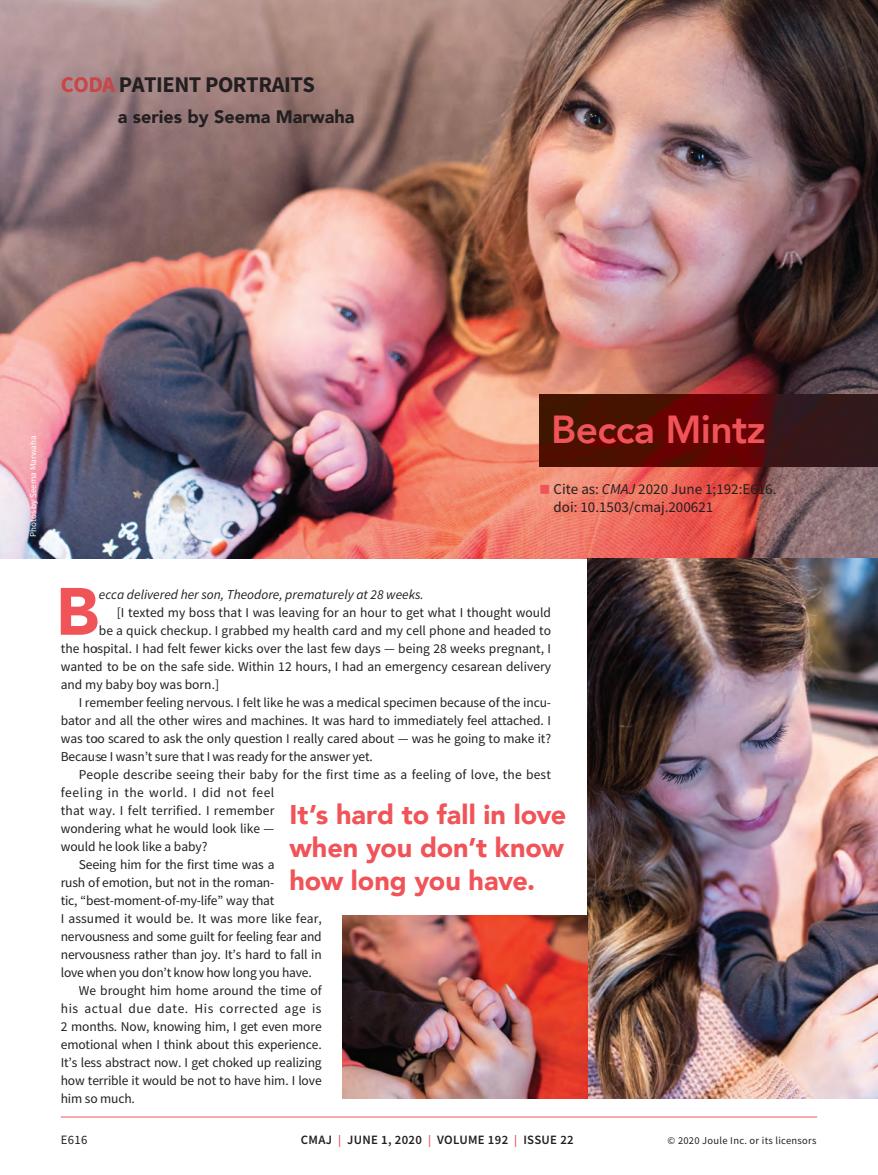
<style>
.page{position:relative;width:878px;height:1175px;background:#fff}
.page>*{position:absolute;margin:0;border:0;box-sizing:border-box;transform-origin:0 0}
.t1{font:900 66.15px "Avenir";color:#f05458}
.t2{font:800 39px "Avenir";letter-spacing:-.015em;color:#f05458}
.t3{font:900 27px/33px "Avenir";letter-spacing:-.005em;color:#f05458;text-align:justify}
.t4{font:700 22.5px "Source Sans Pro";letter-spacing:-.02em;color:#231f20}
.t5{font:900 18px "Avenir";color:#231f20}
.t6{font:15px/18px "Source Sans Pro";color:#231f20}
.t7{font:13.5px "Source Sans Pro";letter-spacing:-.01em;color:#231f20}
.t8{font:13.5px "Source Sans Pro";letter-spacing:.01em;color:#231f20}
.t9{font:italic 13.5px "Source Sans Pro";color:#231f20}
.t10{font:13.5px "Source Sans Pro";letter-spacing:.04em;color:#231f20}
.t11{font:13.5px "Source Sans Pro";letter-spacing:.035em;color:#231f20}
.t12{font:600 12.75px "Source Sans Pro";letter-spacing:.025em;color:#231f20}
.t13{font:12.75px "Source Sans Pro";color:#231f20}
.t14{font:10.5px "Source Sans Pro";letter-spacing:.025em;color:#231f20}
.t15{font:9px "Source Sans Pro";color:#fff}
.s1{color:#c94548}
.s2{color:#f05458}
.s3{font-style:italic}
.s4{font-size:12px;color:#f05458}
</style>
<div class="page">
<hr style="left:61px;top:1116px;width:756px;height:1px;background:#f05458">
<img style="left:0;top:0;width:878px;height:558px">
<svg style="left:539px;top:394px;width:339px;height:72px"></svg>
<img style="left:587px;top:558px;width:291px;height:540px">
<img style="left:343px;top:915px;width:244px;height:183px">
<svg style="left:540px;top:394px;width:338px;height:68px;background:#4b0e09"></svg>
<div style="left:598px;top:410px;width:16px;height:16px;background:#491200;border-radius:50%"></div>
<h3 class="t4" style="left:61px;top:69px;width:256px"><span class="s1">CODA</span> PATIENT PORTRAITS</h3>
<h3 class="t5" style="left:118px;top:102px;width:238px">a series by Seema Marwaha</h3>
<p class="t15" style="left:27px;top:537px;width:103px;rotate:-90deg">Photos by Seema Marwaha</p>
<h2 class="t2" style="left:551px;top:399px;width:216px">Becca Mintz</h2>
<p class="t6" style="left:553px;top:480px;width:224px;text-indent:-14px"><span class="s2">■</span> Cite as: <span class="s3">CMAJ</span> 2020 June 1;192:E616. doi: 10.1503/cmaj.200621</p>
<h1 class="t1" style="left:56px;top:555px;width:44px">B</h1>
<p class="t9" style="left:99px;top:585px;width:326px">ecca delivered her son, Theodore, prematurely at 28 weeks.</p>
<p class="t7" style="left:117px;top:603px;width:435px">[I texted my boss that I was leaving for an hour to get what I thought would</p>
<p class="t7" style="left:99px;top:621px;width:454px">be a quick checkup. I grabbed my health card and my cell phone and headed to</p>
<p class="t7" style="left:61px;top:639px;width:492px">the hospital. I had felt fewer kicks over the last few days — being 28 weeks pregnant, I</p>
<p class="t7" style="left:61px;top:657px;width:492px">wanted to be on the safe side. Within 12 hours, I had an emergency cesarean delivery</p>
<p class="t7" style="left:61px;top:675px;width:160px">and my baby boy was born.]</p>
<p class="t7" style="left:79px;top:693px;width:474px">I remember feeling nervous. I felt like he was a medical specimen because of the incu-</p>
<p class="t7" style="left:61px;top:711px;width:491px">bator and all the other wires and machines. It was hard to immediately feel attached. I</p>
<p class="t7" style="left:61px;top:729px;width:492px">was too scared to ask the only question I really cared about — was he going to make it?</p>
<p class="t7" style="left:61px;top:747px;width:314px">Because I wasn’t sure that I was ready for the answer yet.</p>
<p class="t8" style="left:79px;top:765px;width:473px">People describe seeing their baby for the first time as a feeling of love, the best</p>
<p class="t11" style="left:61px;top:783px;width:215px">feeling in the world. I did not feel</p>
<p class="t8" style="left:61px;top:801px;width:215px">that way. I felt terrified. I remember</p>
<p class="t7" style="left:61px;top:819px;width:215px">wondering what he would look like —</p>
<p class="t7" style="left:61px;top:837px;width:148px">would he look like a baby?</p>
<p class="t7" style="left:79px;top:855px;width:197px">Seeing him for the first time was a</p>
<p class="t7" style="left:61px;top:873px;width:215px">rush of emotion, but not in the roman-</p>
<p class="t7" style="left:61px;top:891px;width:215px">tic, “best-moment-of-my-life” way that</p>
<p class="t7" style="left:61px;top:909px;width:262px">I assumed it would be. It was more like fear,</p>
<p class="t7" style="left:61px;top:927px;width:262px">nervousness and some guilt for feeling fear and</p>
<p class="t7" style="left:61px;top:945px;width:262px">nervousness rather than joy. It’s hard to fall in</p>
<p class="t7" style="left:61px;top:963px;width:252px">love when you don’t know how long you have.</p>
<p class="t7" style="left:79px;top:981px;width:244px">We brought him home around the time of</p>
<p class="t10" style="left:61px;top:999px;width:262px">his actual due date. His corrected age is</p>
<p class="t7" style="left:61px;top:1017px;width:262px">2 months. Now, knowing him, I get even more</p>
<p class="t7" style="left:61px;top:1035px;width:262px">emotional when I think about this experience.</p>
<p class="t7" style="left:61px;top:1053px;width:262px">It’s less abstract now. I get choked up realizing</p>
<p class="t7" style="left:61px;top:1071px;width:262px">how terrible it would be not to have him. I love</p>
<p class="t7" style="left:61px;top:1089px;width:76px">him so much.</p>
<h3 class="t3" style="left:289px;top:797px;width:278px">It’s hard to fall in love when you don’t know how long you have.</h3>
<p class="t13" style="left:61px;top:1132px;width:28px">E616</p>
<p class="t12" style="left:301px;top:1131px;width:274px">CMAJ <span class="s4">|</span> JUNE 1, 2020 <span class="s4">|</span> VOLUME 192 <span class="s4">|</span> ISSUE 22</p>
<p class="t14" style="left:667px;top:1134px;width:150px">© 2020 Joule Inc. or its licensors</p>
</div>
